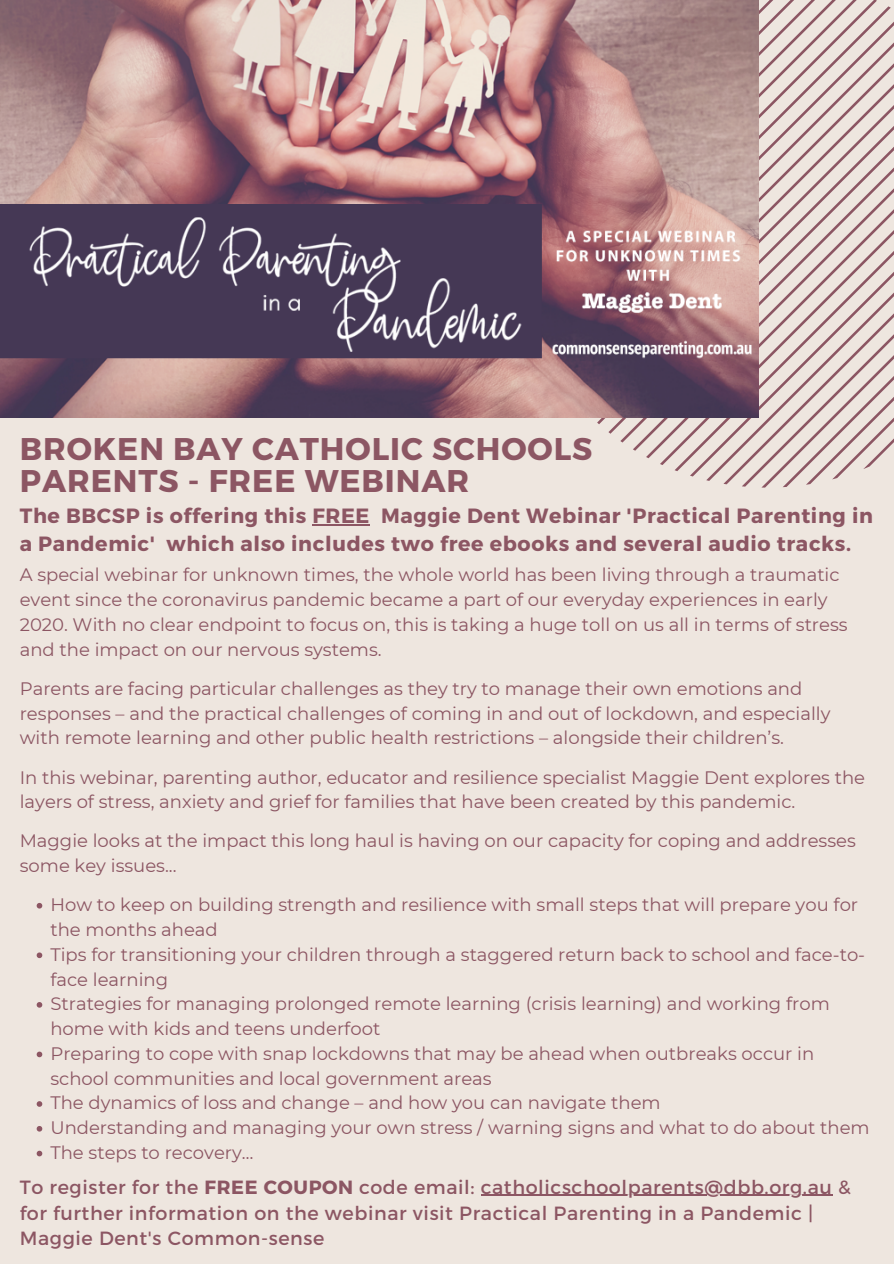
<style>
.page{position:relative;width:894px;height:1264px;background:#fff}
.page>*{position:absolute;margin:0;border:0;box-sizing:border-box;transform-origin:0 0}
.t1{font:700 31.35px "Montserrat";letter-spacing:.03em;color:#8c5663}
.t2{font:700 20.55px/28.2px "Montserrat";letter-spacing:.03em;color:#8c5663}
.t3{font:19.05px/26px "Montserrat";letter-spacing:.03em;color:#8c5663}
.t4{font:18px/24.8px "Montserrat";color:#8c5663}
.s1{font-weight:700}
</style>
<div class="page">
<div style="left:0;top:0;width:893px;height:1263px;background:#eee6df"></div>
<svg style="left:632px;top:97px;width:261px;height:354px"></svg>
<svg style="left:646px;top:110px;width:247px;height:348px"></svg>
<svg style="left:659px;top:124px;width:234px;height:341px"></svg>
<svg style="left:674px;top:139px;width:219px;height:332px"></svg>
<svg style="left:689px;top:154px;width:204px;height:322px"></svg>
<svg style="left:706px;top:170px;width:187px;height:311px"></svg>
<svg style="left:723px;top:188px;width:170px;height:296px"></svg>
<svg style="left:741px;top:206px;width:152px;height:281px"></svg>
<img style="left:0;top:0;width:758px;height:417px">
<hr style="left:312px;top:524px;width:58px;height:1px;background:#8c5663">
<svg style="left:37px;top:902px;width:5px;height:6px"></svg>
<svg style="left:37px;top:952px;width:5px;height:6px"></svg>
<svg style="left:37px;top:1002px;width:5px;height:5px"></svg>
<svg style="left:37px;top:1051px;width:5px;height:6px"></svg>
<svg style="left:37px;top:1101px;width:5px;height:5px"></svg>
<svg style="left:37px;top:1126px;width:5px;height:5px"></svg>
<svg style="left:37px;top:1150px;width:5px;height:6px"></svg>
<hr style="left:480px;top:1194px;width:352px;height:1px;background:#8c5663">
<p class="t1" style="left:20px;top:429px;width:574px">BROKEN BAY CATHOLIC SCHOOLS</p>
<p class="t1" style="left:20px;top:460px;width:451px">PARENTS - FREE WEBINAR</p>
<p class="t2" style="left:20px;top:500px;width:854px">The BBCSP is offering this FREE Maggie Dent Webinar 'Practical Parenting in a Pandemic' which also includes two free ebooks and several audio tracks.</p>
<p class="t4" style="left:20px;top:562px;width:829px">A special webinar for unknown times, the whole world has been living through a traumatic event since the coronavirus pandemic became a part of our everyday experiences in early 2020. With no clear endpoint to focus on, this is taking a huge toll on us all in terms of stress and the impact on our nervous systems.</p>
<p class="t4" style="left:20px;top:676px;width:812px">Parents are facing particular challenges as they try to manage their own emotions and responses – and the practical challenges of coming in and out of lockdown, and especially with remote learning and other public health restrictions – alongside their children’s.</p>
<p class="t4" style="left:20px;top:764px;width:846px">In this webinar, parenting author, educator and resilience specialist Maggie Dent explores the layers of stress, anxiety and grief for families that have been created by this pandemic.</p>
<p class="t4" style="left:20px;top:828px;width:837px">Maggie looks at the impact this long haul is having on our capacity for coping and addresses some key issues...</p>
<p class="t4" style="left:50px;top:892px;width:809px">How to keep on building strength and resilience with small steps that will prepare you for the months ahead</p>
<p class="t4" style="left:50px;top:941px;width:816px">Tips for transitioning your children through a staggered return back to school and face-to&shy;face learning</p>
<p class="t4" style="left:50px;top:991px;width:780px">Strategies for managing prolonged remote learning (crisis learning) and working from home with kids and teens underfoot</p>
<p class="t4" style="left:50px;top:1041px;width:765px">Preparing to cope with snap lockdowns that may be ahead when outbreaks occur in school communities and local government areas</p>
<p class="t4" style="left:50px;top:1090px;width:611px">The dynamics of loss and change – and how you can navigate them</p>
<p class="t4" style="left:50px;top:1115px;width:820px">Understanding and managing your own stress / warning signs and what to do about them</p>
<p class="t4" style="left:50px;top:1140px;width:204px">The steps to recovery…</p>
<p class="t3" style="left:20px;top:1172px;width:832px">To register for the <span class="s1">FREE COUPON</span> code email: catholicschoolparents@dbb.org.au &amp; for further information on the webinar visit Practical Parenting in a Pandemic |<br>Maggie Dent's Common-sense</p>
</div>
